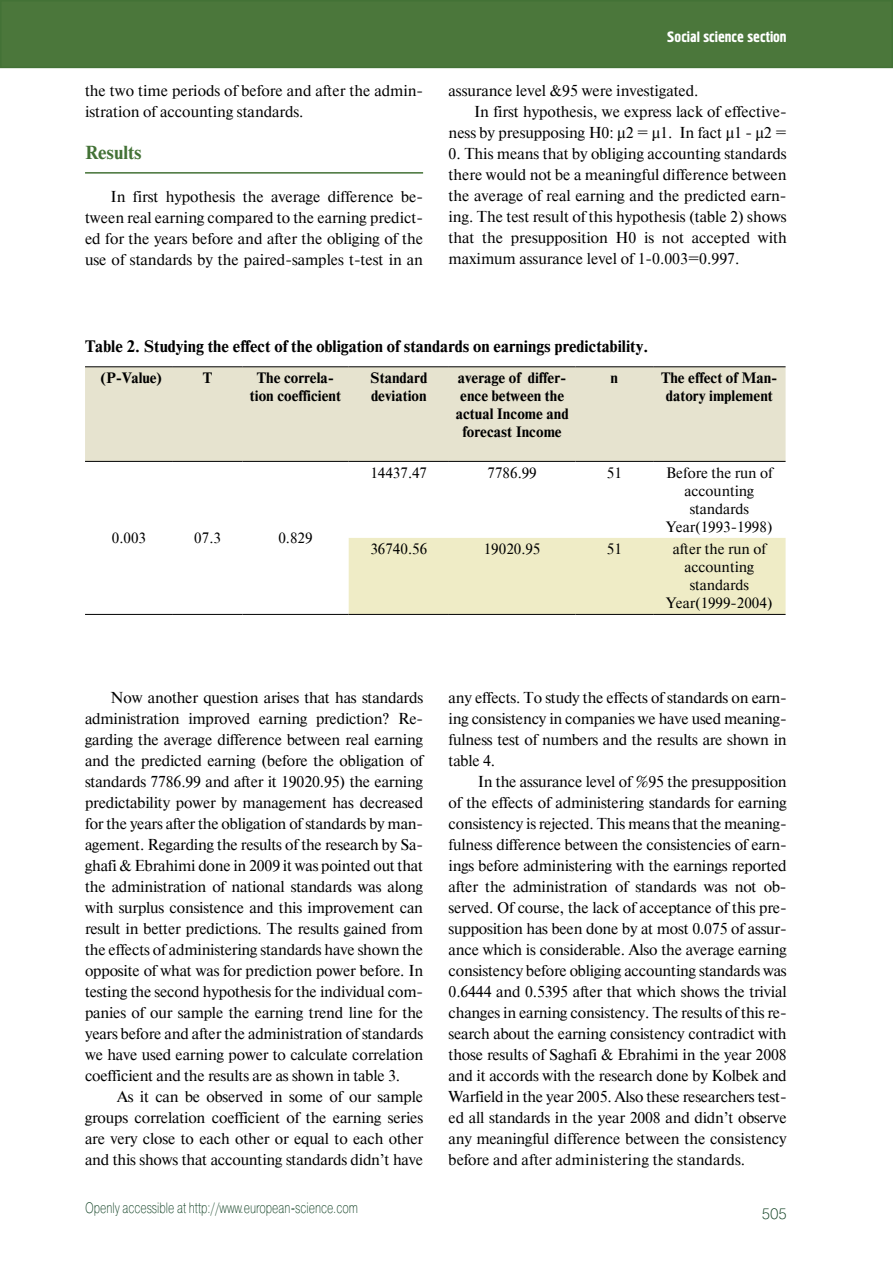
<style>
.page{position:relative;width:893px;height:1263px;background:#fff}
.page>*{position:absolute;margin:0;border:0;box-sizing:border-box;transform-origin:0 0}
.t1{font:700 18.75px "Newton C";color:#437236}
.t2{font:700 16.5px "Newton C";color:#000}
.t3{font:15.75px/21px "Newton C";color:#000;text-align:justify}
.t4{font:15px/18px "Newton C";color:#000;text-align:center}
.t5{font:700 15px/18px "Newton C";color:#000;text-align:center}
.t6{font:15px "Pragmatica Light C";color:#0d3e20;scale:.75 1}
.t7{font:15px "Hermes C";color:#fff}
.t8{font:15px "Pragmatica Light C";color:#0d3e20}
</style>
<div class="page">
<div style="left:1px;top:1px;width:891px;height:66px;background:#4b773b"></div>
<div style="left:0;top:0;width:893px;height:68px;border:2px solid #437236"></div>
<hr style="left:85px;top:172px;width:338px;height:2px;background:#437236">
<div style="left:85px;top:367px;width:701px;height:94px;background:#e6e3cf"></div>
<div style="left:349px;top:538px;width:437px;height:76px;background:#efecc6"></div>
<hr style="left:85px;top:366px;width:88px;height:1px;background:#000">
<hr style="left:173px;top:366px;width:69px;height:1px;background:#000">
<hr style="left:242px;top:366px;width:107px;height:1px;background:#000">
<hr style="left:349px;top:366px;width:100px;height:1px;background:#000">
<hr style="left:449px;top:366px;width:126px;height:1px;background:#000">
<hr style="left:575px;top:366px;width:78px;height:1px;background:#000">
<hr style="left:653px;top:366px;width:133px;height:1px;background:#000">
<hr style="left:85px;top:461px;width:88px;height:1px;background:#000">
<hr style="left:173px;top:461px;width:69px;height:1px;background:#000">
<hr style="left:242px;top:461px;width:107px;height:1px;background:#000">
<hr style="left:349px;top:461px;width:100px;height:1px;background:#000">
<hr style="left:449px;top:461px;width:126px;height:1px;background:#000">
<hr style="left:575px;top:461px;width:78px;height:1px;background:#000">
<hr style="left:653px;top:461px;width:133px;height:1px;background:#000">
<hr style="left:85px;top:614px;width:88px;height:1px;background:#000">
<hr style="left:173px;top:614px;width:69px;height:1px;background:#000">
<hr style="left:242px;top:614px;width:107px;height:1px;background:#000">
<hr style="left:349px;top:614px;width:100px;height:1px;background:#000">
<hr style="left:449px;top:614px;width:126px;height:1px;background:#000">
<hr style="left:575px;top:614px;width:78px;height:1px;background:#000">
<hr style="left:653px;top:614px;width:133px;height:1px;background:#000">
<p class="t3" style="left:85px;top:80px;width:340px">the two time periods of before and after the admin&shy;istration of accounting standards.</p>
<p class="t1" style="left:85px;top:142px;width:58px">Results</p>
<p class="t3" style="left:85px;top:186px;width:340px;text-indent:26px">In first hypothesis the average difference be&shy;tween real earning compared to the earning predict&shy;ed for the years before and after the obliging of the use of standards by the paired-samples t-test in an</p>
<p class="t7" style="left:667px;top:29px;width:121px">Social science section</p>
<p class="t3" style="left:449px;top:80px;width:251px">assurance level &amp;95 were investigated.</p>
<p class="t3" style="left:474px;top:101px;width:314px">In first hypothesis, we express lack of effective-</p>
<p class="t3" style="left:449px;top:122px;width:339px">ness by presupposing H0: μ2 = μ1. In fact μ1 - μ2 =</p>
<p class="t3" style="left:449px;top:143px;width:340px">0. This means that by obliging accounting standards there would not be a meaningful difference between the average of real earning and the predicted earn&shy;ing. The test result of this hypothesis (table 2) shows that the presupposition H0 is not accepted with maximum assurance level of 1-0.003=0.997.</p>
<p class="t2" style="left:85px;top:338px;width:565px">Table 2. Studying the effect of the obligation of standards on earnings predictability.</p>
<p class="t5" style="left:100px;top:369px;width:62px">(P-Value)</p>
<p class="t5" style="left:203px;top:369px;width:11px">T</p>
<p class="t5" style="left:250px;top:369px;width:93px">The correla&shy;tion coefficient</p>
<p class="t5" style="left:370px;top:369px;width:58px;text-align:left">Standard deviation</p>
<p class="t5" style="left:456px;top:369px;width:114px">average of differ&shy;ence between the actual Income and forecast Income</p>
<p class="t5" style="left:610px;top:369px;width:9px">n</p>
<p class="t5" style="left:661px;top:369px;width:118px">The effect of Man&shy;datory implement</p>
<p class="t4" style="left:112px;top:529px;width:36px">0.003</p>
<p class="t4" style="left:194px;top:529px;width:28px">07.3</p>
<p class="t4" style="left:278px;top:529px;width:36px">0.829</p>
<p class="t4" style="left:370px;top:464px;width:58px">14437.47</p>
<p class="t4" style="left:488px;top:464px;width:51px">7786.99</p>
<p class="t4" style="left:607px;top:464px;width:16px">51</p>
<p class="t4" style="left:666px;top:464px;width:108px">Before the run of accounting standards<br>Year(1993-1998)</p>
<p class="t4" style="left:370px;top:540px;width:58px">36740.56</p>
<p class="t4" style="left:484px;top:540px;width:58px">19020.95</p>
<p class="t4" style="left:607px;top:540px;width:16px">51</p>
<p class="t4" style="left:666px;top:540px;width:108px">after the run of accounting standards<br>Year(1999-2004)</p>
<p class="t3" style="left:85px;top:688px;width:340px;text-indent:26px">Now another question arises that has standards administration improved earning prediction? Re&shy;garding the average difference between real earning and the predicted earning (before the obligation of standards 7786.99 and after it 19020.95) the earning predictability power by management has decreased for the years after the obligation of standards by man&shy;agement. Regarding the results of the research by Sa&shy;ghafi &amp; Ebrahimi done in 2009 it was pointed out that the administration of national standards was along with surplus consistence and this improvement can result in better predictions. The results gained from the effects of administering standards have shown the opposite of what was for prediction power before. In testing the second hypothesis for the individual com&shy;panies of our sample the earning trend line for the years before and after the administration of standards we have used earning power to calculate correlation coefficient and the results are as shown in table 3.</p>
<p class="t3" style="left:85px;top:1086px;width:340px;text-indent:32px">As it can be observed in some of our sample groups correlation coefficient of the earning series are very close to each other or equal to each other and this shows that accounting standards didn’t have</p>
<p class="t6" style="left:85px;top:1199px;width:365px">Openly accessible at http://www.european-science.com</p>
<p class="t3" style="left:449px;top:687px;width:340px">any effects. To study the effects of standards on earn&shy;ing consistency in companies we have used meaning&shy;fulness test of numbers and the results are shown in table 4.</p>
<p class="t3" style="left:449px;top:771px;width:340px;text-indent:29px">In the assurance level of %95 the presupposition of the effects of administering standards for earning consistency is rejected. This means that the meaning&shy;fulness difference between the consistencies of earn&shy;ings before administering with the earnings reported after the administration of standards was not ob&shy;served. Of course, the lack of acceptance of this pre&shy;supposition has been done by at most 0.075 of assur&shy;ance which is considerable. Also the average earning consistency before obliging accounting standards was 0.6444 and 0.5395 after that which shows the trivial changes in earning consistency. The results of this re&shy;search about the earning consistency contradict with those results of Saghafi &amp; Ebrahimi in the year 2008 and it accords with the research done by Kolbek and Warfield in the year 2005. Also these researchers test&shy;ed all standards in the year 2008 and didn’t observe any meaningful difference between the consistency before and after administering the standards.</p>
<p class="t8" style="left:762px;top:1205px;width:26px">505</p>
</div>
